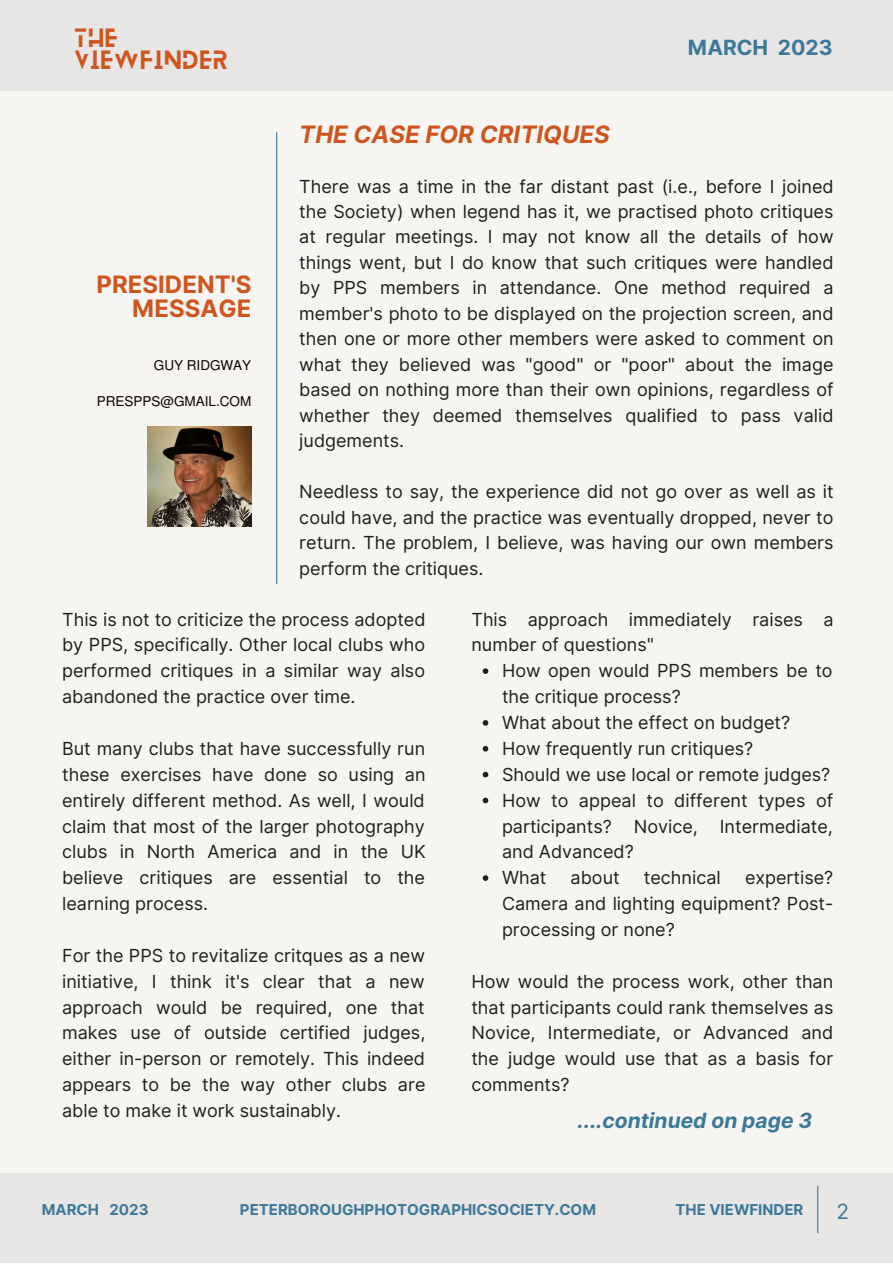
<style>
.page{position:relative;width:893px;height:1264px;background:#fff}
.page>*{position:absolute;margin:0;border:0;box-sizing:border-box;transform-origin:0 0}
.t1{font:italic 700 24px "Inter";color:#ce561e}
.t2{font:700 24px/23.5px "Inter";color:#ce561e;text-align:right}
.t3{font:23.1px/22.5px "Blanka";letter-spacing:.09em;color:#ce561e}
.t4{font:italic 700 21px "Inter";color:#3c7999}
.t5{font:700 21px "Inter";color:#3c7999}
.t6{font:21px "Inter";color:#3c7999}
.t7{font:18px/25.8px "Inter";color:#1f1f1f;text-align:justify}
.t8{font:700 15px "Inter";color:#3c7999}
.t9{font:13.5px "Mukti";color:#0e0000}
</style>
<div class="page">
<div style="left:0;top:0;width:892px;height:1262px;background:#f6f5f1"></div>
<div style="left:0;top:1173px;width:892px;height:89px;background:#e8e5e5"></div>
<hr style="left:817px;top:1185px;width:1px;height:48px;background:#3c7999">
<div style="left:0;top:0;width:892px;height:91px;background:#e8e5e5"></div>
<img style="left:147px;top:427px;width:105px;height:100px">
<hr style="left:276px;top:132px;width:1px;height:452px;background:#3c7999">
<svg style="left:482px;top:668px;width:6px;height:6px"></svg>
<svg style="left:482px;top:720px;width:6px;height:5px"></svg>
<svg style="left:482px;top:746px;width:6px;height:5px"></svg>
<svg style="left:482px;top:771px;width:6px;height:6px"></svg>
<svg style="left:482px;top:797px;width:6px;height:6px"></svg>
<svg style="left:482px;top:875px;width:6px;height:5px"></svg>
<p class="t3" style="left:75px;top:24px;width:153px">THE<br>VIEWFINDER</p>
<p class="t5" style="left:688px;top:34px;width:146px">MARCH 2023</p>
<h1 class="t2" style="left:96px;top:272px;width:156px">PRESIDENT'S<br>MESSAGE</h1>
<p class="t9" style="left:154px;top:356px;width:99px">GUY RIDGWAY</p>
<p class="t9" style="left:97px;top:392px;width:156px">PRESPPS@GMAIL.COM</p>
<h1 class="t1" style="left:299px;top:120px;width:312px">THE CASE FOR CRITIQUES</h1>
<p class="t7" style="left:299px;top:173px;width:535px">There was a time in the far distant past (i.e., before I joined the Society) when legend has it, we practised photo critiques at regular meetings. I may not know all the details of how things went, but I do know that such critiques were handled by PPS members in attendance. One method required a member's photo to be displayed on the projection screen, and then one or more other members were asked to comment on what they believed was "good" or "poor" about the image based on nothing more than their own opinions, regardless of whether they deemed themselves qualified to pass valid judgements.</p>
<p class="t7" style="left:299px;top:479px;width:536px">Needless to say, the experience did not go over as well as it could have, and the practice was eventually dropped, never to return. The problem, I believe, was having our own members perform the critiques.</p>
<p class="t7" style="left:62px;top:606px;width:365px">This is not to criticize the process adopted by PPS, specifically. Other local clubs who performed critiques in a similar way also abandoned the practice over time.</p>
<p class="t7" style="left:62px;top:735px;width:365px">But many clubs that have successfully run these exercises have done so using an entirely different method. As well, I would claim that most of the larger photography clubs in North America and in the UK believe critiques are essential to the learning process.</p>
<p class="t7" style="left:62px;top:942px;width:365px">For the PPS to revitalize critques as a new initiative, I think it's clear that a new approach would be required, one that makes use of outside certified judges, either in-person or remotely. This indeed appears to be the way other clubs are able to make it work sustainably.</p>
<p class="t7" style="left:471px;top:606px;width:363px">This approach immediately raises a number of questions"</p>
<p class="t7" style="left:502px;top:658px;width:332px;text-align:left">How open would PPS members be to the critique process?<br>What about the effect on budget?<br>How frequently run critiques?<br>Should we use local or remote judges?<br>How to appeal to different types of participants? Novice, Intermediate, and Advanced?<br>What</p>
<p class="t7" style="left:502px;top:864px;width:333px;text-indent:243px">expertise?<br>Camera and lighting equipment? Post&shy;processing or none?</p>
<p class="t7" style="left:570px;top:864px;width:51px">about</p>
<p class="t7" style="left:643px;top:864px;width:78px">technical</p>
<p class="t7" style="left:471px;top:968px;width:363px">How would the process work, other than that participants could rank themselves as Novice, Intermediate, or Advanced and the judge would use that as a basis for comments?</p>
<p class="t4" style="left:577px;top:1107px;width:236px">....continued on page 3</p>
<p class="t8" style="left:42px;top:1200px;width:108px">MARCH 2023</p>
<p class="t8" style="left:675px;top:1200px;width:129px">THE VIEWFINDER</p>
<p class="t6" style="left:836px;top:1198px;width:14px">2</p>
<p class="t8" style="left:240px;top:1200px;width:358px">PETERBOROUGHPHOTOGRAPHICSOCIETY.COM</p>
</div>
